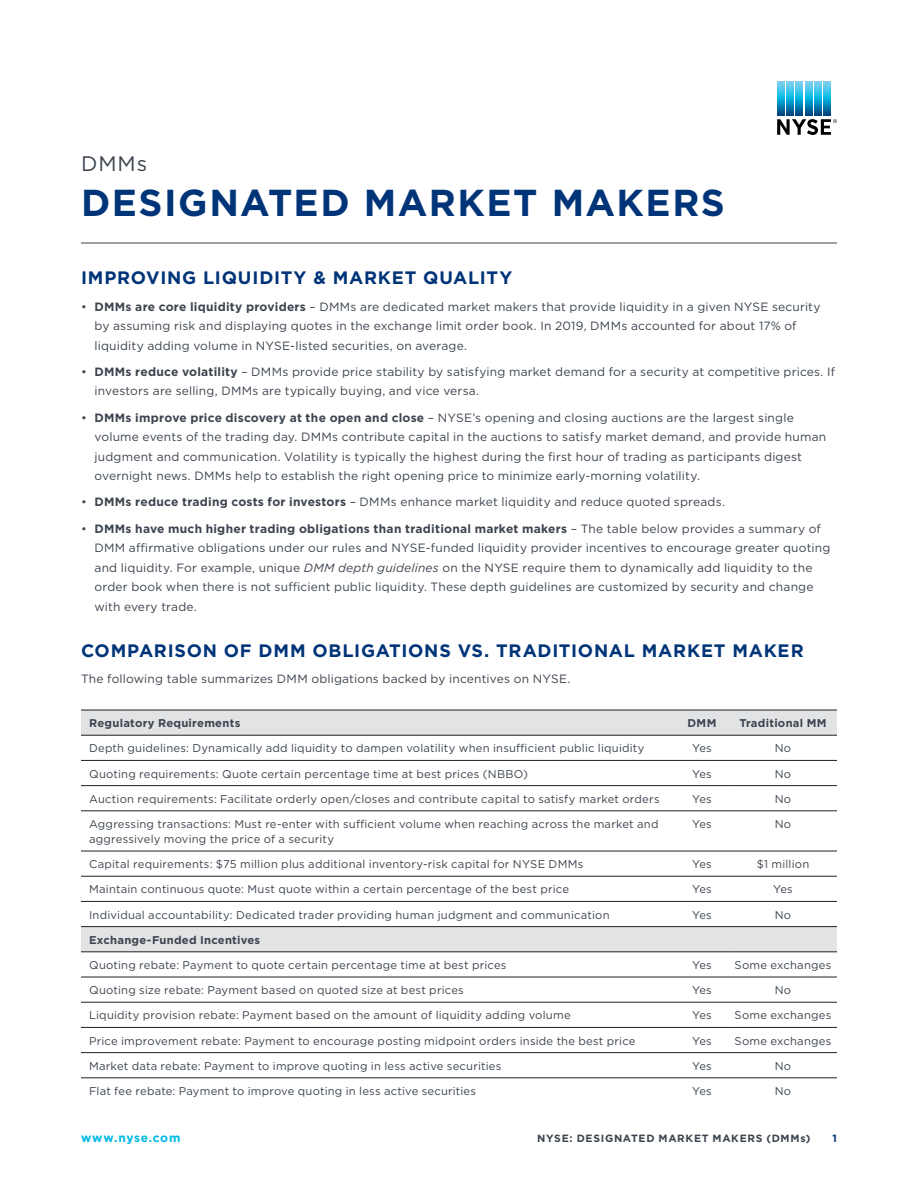
<style>
.page{position:relative;width:918px;height:1188px;background:#fff}
.page>*{position:absolute;margin:0;border:0;box-sizing:border-box;transform-origin:0 0}
.t1{font:700 37.5px "Gotham";letter-spacing:.04em;color:#003478}
.Feature{font:21px "Gotham";color:#3c444f}
.Subhead{font:700 18px "Gotham";letter-spacing:.045em;color:#003478}
.Body_Copy{font:12px/19.5px "Gotham";letter-spacing:.015em;color:#3c444f}
.t2{font:700 12px "Gotham";letter-spacing:.055em;color:#00b9e4}
.Table_Copy{font:11.25px/15px "Gotham";letter-spacing:.02em;color:#3c444f}
.Table_Headers{font:700 11.25px "Gotham";letter-spacing:.02em;color:#3c444f}
.t3{font:700 10.5px "Gotham";letter-spacing:.065em;color:#3c444f}
.t4{font:700 10.5px "Gotham";color:#003478}
.s1{font-weight:700}
.s2{font-style:italic}
</style>
<div class="page">
<svg style="left:81px;top:711px;width:756px;height:240px"></svg>
<hr style="left:81px;top:760px;width:594px;height:1px;background:#231f20">
<hr style="left:675px;top:760px;width:54px;height:1px;background:#231f20">
<hr style="left:729px;top:760px;width:108px;height:1px;background:#231f20">
<hr style="left:81px;top:785px;width:594px;height:1px;background:#231f20">
<hr style="left:675px;top:785px;width:54px;height:1px;background:#231f20">
<hr style="left:729px;top:785px;width:108px;height:1px;background:#231f20">
<hr style="left:81px;top:811px;width:594px;height:1px;background:#231f20">
<hr style="left:675px;top:811px;width:54px;height:1px;background:#231f20">
<hr style="left:729px;top:811px;width:108px;height:1px;background:#231f20">
<hr style="left:81px;top:851px;width:594px;height:1px;background:#231f20">
<hr style="left:675px;top:851px;width:54px;height:1px;background:#231f20">
<hr style="left:729px;top:851px;width:108px;height:1px;background:#231f20">
<hr style="left:81px;top:876px;width:594px;height:1px;background:#231f20">
<hr style="left:675px;top:876px;width:54px;height:1px;background:#231f20">
<hr style="left:729px;top:876px;width:108px;height:1px;background:#231f20">
<hr style="left:81px;top:901px;width:594px;height:1px;background:#231f20">
<hr style="left:675px;top:901px;width:54px;height:1px;background:#231f20">
<hr style="left:729px;top:901px;width:108px;height:1px;background:#231f20">
<hr style="left:81px;top:977px;width:594px;height:1px;background:#231f20">
<hr style="left:675px;top:977px;width:54px;height:1px;background:#231f20">
<hr style="left:729px;top:977px;width:108px;height:1px;background:#231f20">
<hr style="left:81px;top:1002px;width:594px;height:1px;background:#231f20">
<hr style="left:675px;top:1002px;width:54px;height:1px;background:#231f20">
<hr style="left:729px;top:1002px;width:108px;height:1px;background:#231f20">
<hr style="left:81px;top:1027px;width:594px;height:1px;background:#231f20">
<hr style="left:675px;top:1027px;width:54px;height:1px;background:#231f20">
<hr style="left:729px;top:1027px;width:108px;height:1px;background:#231f20">
<hr style="left:81px;top:1052px;width:594px;height:1px;background:#231f20">
<hr style="left:675px;top:1052px;width:54px;height:1px;background:#231f20">
<hr style="left:729px;top:1052px;width:108px;height:1px;background:#231f20">
<hr style="left:81px;top:1078px;width:594px;height:1px;background:#231f20">
<hr style="left:675px;top:1078px;width:54px;height:1px;background:#231f20">
<hr style="left:729px;top:1078px;width:108px;height:1px;background:#231f20">
<hr style="left:81px;top:710px;width:594px;height:1px;background:#231f20">
<hr style="left:675px;top:710px;width:54px;height:1px;background:#231f20">
<hr style="left:729px;top:710px;width:108px;height:1px;background:#231f20">
<hr style="left:81px;top:735px;width:594px;height:1px;background:#231f20">
<hr style="left:675px;top:735px;width:54px;height:1px;background:#231f20">
<hr style="left:729px;top:735px;width:108px;height:1px;background:#231f20">
<hr style="left:81px;top:926px;width:594px;height:1px;background:#231f20">
<hr style="left:675px;top:926px;width:54px;height:1px;background:#231f20">
<hr style="left:729px;top:926px;width:108px;height:1px;background:#231f20">
<hr style="left:81px;top:951px;width:594px;height:1px;background:#231f20">
<hr style="left:675px;top:951px;width:54px;height:1px;background:#231f20">
<hr style="left:729px;top:951px;width:108px;height:1px;background:#231f20">
<hr style="left:81px;top:243px;width:756px;height:1px;background:#3c444f">
<svg style="left:777px;top:81px;width:7px;height:35px"></svg>
<svg style="left:787px;top:81px;width:7px;height:35px"></svg>
<svg style="left:796px;top:81px;width:7px;height:35px"></svg>
<svg style="left:805px;top:81px;width:7px;height:35px"></svg>
<svg style="left:815px;top:81px;width:7px;height:35px"></svg>
<svg style="left:824px;top:81px;width:7px;height:35px"></svg>
<svg style="left:777px;top:119px;width:60px;height:16px"></svg>
<p class="Feature" style="left:81px;top:150px;width:68px">DMMs</p>
<p class="t1" style="left:81px;top:178px;width:645px">DESIGNATED MARKET MAKERS</p>
<p class="Subhead" style="left:81px;top:266px;width:433px">IMPROVING LIQUIDITY &amp; MARKET QUALITY</p>
<p class="Body_Copy" style="left:94px;top:296px;width:728px;text-indent:-14px">• <span class="s1">DMMs are core liquidity providers</span> – DMMs are dedicated market makers that provide liquidity in a given NYSE security by assuming risk and displaying quotes in the exchange limit order book. In 2019, DMMs accounted for about 17% of liquidity adding volume in NYSE-listed securities, on average.</p>
<p class="Body_Copy" style="left:94px;top:362px;width:742px;text-indent:-14px">• <span class="s1">DMMs reduce volatility</span> – DMMs provide price stability by satisfying market demand for a security at competitive prices. If investors are selling, DMMs are typically buying, and vice versa.</p>
<p class="Body_Copy" style="left:94px;top:407px;width:733px;text-indent:-14px">• <span class="s1">DMMs improve price discovery at the open and close</span> – NYSE’s opening and closing auctions are the largest single volume events of the trading day. DMMs contribute capital in the auctions to satisfy market demand, and provide human judgment and communication. Volatility is typically the highest during the first hour of trading as participants digest overnight news. DMMs help to establish the right opening price to minimize early-morning volatility.</p>
<p class="Body_Copy" style="left:81px;top:492px;width:646px">• <span class="s1">DMMs reduce trading costs for investors</span> – DMMs enhance market liquidity and reduce quoted spreads.</p>
<p class="Body_Copy" style="left:94px;top:518px;width:737px;text-indent:-14px">• <span class="s1">DMMs have much higher trading obligations than traditional market makers</span> – The table below provides a summary of DMM affirmative obligations under our rules and NYSE-funded liquidity provider incentives to encourage greater quoting and liquidity. For example, unique <span class="s2">DMM depth guidelines</span> on the NYSE require them to dynamically add liquidity to the order book when there is not sufficient public liquidity. These depth guidelines are customized by security and change with every trade.</p>
<p class="Subhead" style="left:81px;top:639px;width:724px">COMPARISON OF DMM OBLIGATIONS VS. TRADITIONAL MARKET MAKER</p>
<p class="Body_Copy" style="left:81px;top:669px;width:491px">The following table summarizes DMM obligations backed by incentives on NYSE.</p>
<p class="Table_Headers" style="left:89px;top:716px;width:153px">Regulatory Requirements</p>
<p class="Table_Headers" style="left:688px;top:716px;width:30px">DMM</p>
<p class="Table_Headers" style="left:739px;top:716px;width:89px">Traditional MM</p>
<p class="Table_Copy" style="left:89px;top:741px;width:557px">Depth guidelines: Dynamically add liquidity to dampen volatility when insufficient public liquidity</p>
<p class="Table_Copy" style="left:692px;top:741px;width:21px">Yes</p>
<p class="Table_Copy" style="left:775px;top:741px;width:18px">No</p>
<p class="Table_Copy" style="left:89px;top:766px;width:440px">Quoting requirements: Quote certain percentage time at best prices (NBBO)</p>
<p class="Table_Copy" style="left:692px;top:766px;width:21px">Yes</p>
<p class="Table_Copy" style="left:775px;top:766px;width:18px">No</p>
<p class="Table_Copy" style="left:89px;top:791px;width:572px">Auction requirements: Facilitate orderly open/closes and contribute capital to satisfy market orders</p>
<p class="Table_Copy" style="left:692px;top:791px;width:21px">Yes</p>
<p class="Table_Copy" style="left:775px;top:791px;width:18px">No</p>
<p class="Table_Copy" style="left:89px;top:816px;width:571px">Aggressing transactions: Must re-enter with sufficient volume when reaching across the market and aggressively moving the price of a security</p>
<p class="Table_Copy" style="left:692px;top:816px;width:21px">Yes</p>
<p class="Table_Copy" style="left:775px;top:816px;width:18px">No</p>
<p class="Table_Copy" style="left:89px;top:856px;width:496px">Capital requirements: $75 million plus additional inventory-risk capital for NYSE DMMs</p>
<p class="Table_Copy" style="left:692px;top:856px;width:21px">Yes</p>
<p class="Table_Copy" style="left:757px;top:856px;width:54px">$1 million</p>
<p class="Table_Copy" style="left:89px;top:882px;width:481px">Maintain continuous quote: Must quote within a certain percentage of the best price</p>
<p class="Table_Copy" style="left:692px;top:882px;width:21px">Yes</p>
<p class="Table_Copy" style="left:773px;top:882px;width:21px">Yes</p>
<p class="Table_Copy" style="left:89px;top:907px;width:522px">Individual accountability: Dedicated trader providing human judgment and communication</p>
<p class="Table_Copy" style="left:692px;top:907px;width:21px">Yes</p>
<p class="Table_Copy" style="left:775px;top:907px;width:18px">No</p>
<p class="Table_Headers" style="left:89px;top:932px;width:173px">Exchange-Funded Incentives</p>
<p class="Table_Copy" style="left:89px;top:957px;width:419px">Quoting rebate: Payment to quote certain percentage time at best prices</p>
<p class="Table_Copy" style="left:692px;top:957px;width:21px">Yes</p>
<p class="Table_Copy" style="left:735px;top:957px;width:98px">Some exchanges</p>
<p class="Table_Copy" style="left:89px;top:982px;width:376px">Quoting size rebate: Payment based on quoted size at best prices</p>
<p class="Table_Copy" style="left:692px;top:982px;width:21px">Yes</p>
<p class="Table_Copy" style="left:775px;top:982px;width:18px">No</p>
<p class="Table_Copy" style="left:89px;top:1008px;width:483px">Liquidity provision rebate: Payment based on the amount of liquidity adding volume</p>
<p class="Table_Copy" style="left:692px;top:1008px;width:21px">Yes</p>
<p class="Table_Copy" style="left:735px;top:1008px;width:98px">Some exchanges</p>
<p class="Table_Copy" style="left:89px;top:1033px;width:548px">Price improvement rebate: Payment to encourage posting midpoint orders inside the best price</p>
<p class="Table_Copy" style="left:692px;top:1033px;width:21px">Yes</p>
<p class="Table_Copy" style="left:735px;top:1033px;width:98px">Some exchanges</p>
<p class="Table_Copy" style="left:89px;top:1058px;width:414px">Market data rebate: Payment to improve quoting in less active securities</p>
<p class="Table_Copy" style="left:692px;top:1058px;width:21px">Yes</p>
<p class="Table_Copy" style="left:775px;top:1058px;width:18px">No</p>
<p class="Table_Copy" style="left:89px;top:1083px;width:389px">Flat fee rebate: Payment to improve quoting in less active securities</p>
<p class="Table_Copy" style="left:692px;top:1083px;width:21px">Yes</p>
<p class="Table_Copy" style="left:775px;top:1083px;width:18px">No</p>
<p class="t2" style="left:81px;top:1130px;width:101px">www.nyse.com</p>
<p class="t3" style="left:537px;top:1132px;width:275px">NYSE: DESIGNATED MARKET MAKERS (DMMs)</p>
<p class="t4" style="left:833px;top:1132px;width:6px">1</p>
</div>
